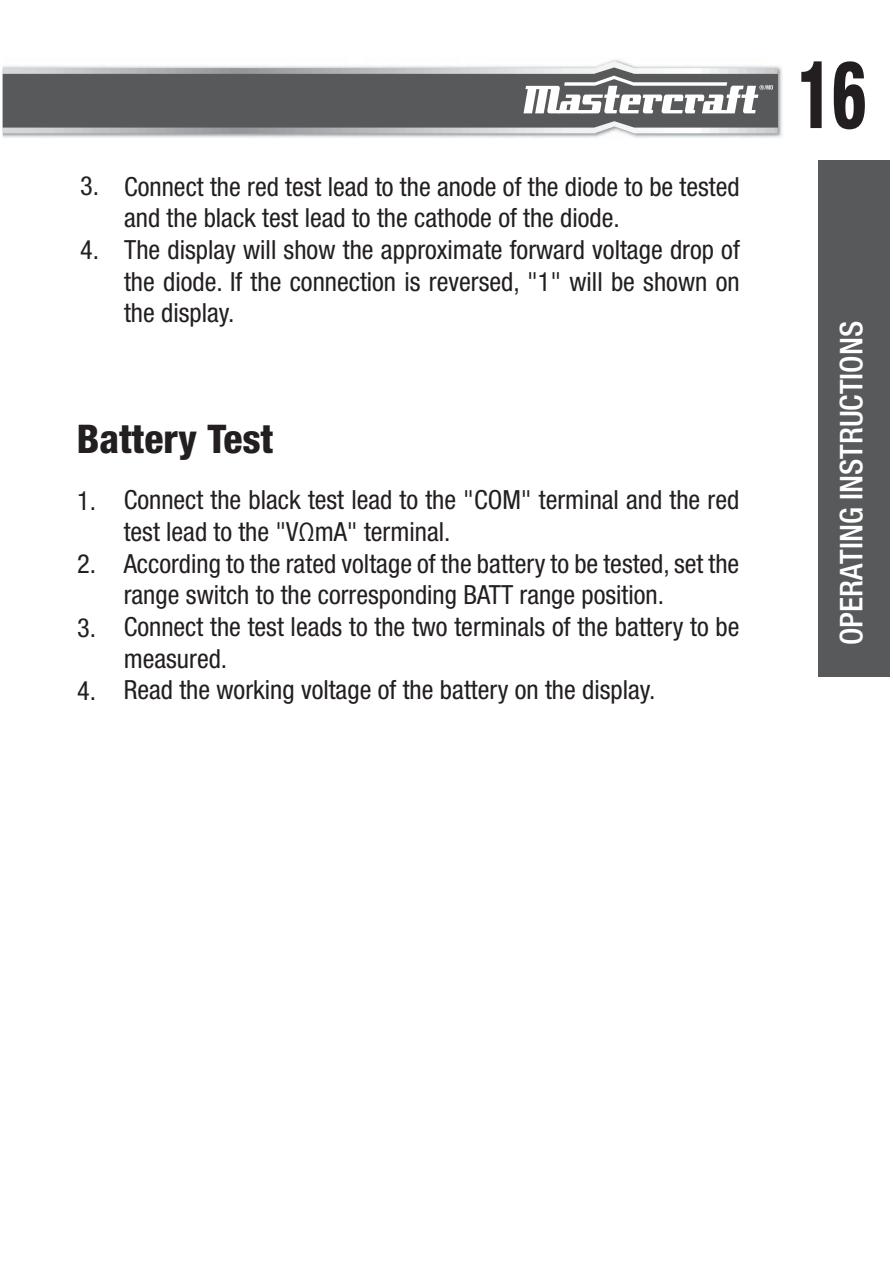
<style>
.page{position:relative;width:893px;height:1263px;background:#fff}
.page>*{position:absolute;margin:0;border:0;box-sizing:border-box;transform-origin:0 0}
.t1{font:800 condensed 94.2px "Helvetica Neue LT Std";color:#231f20;scale:.71 1}
.t2{font:800 condensed 39.6px "Helvetica Neue LT Std";color:#231f20}
.t3{font:500 condensed 31.35px "Helvetica Neue LT Std";color:#fff}
.t4{font:condensed 26.4px/31.7px "Helvetica Neue LT Std";color:#231f20}
</style>
<div class="page">
<div style="left:818px;top:160px;width:72px;height:517px;background:#58595b"></div>
<img style="left:3px;top:60px;width:780px;height:78px">
<svg style="left:3px;top:61px;width:775px;height:72px"></svg>
<svg style="left:3px;top:67px;width:775px;height:61px;background:#696a6c"></svg>
<svg style="left:523px;top:76px;width:250px;height:37px"></svg>
<p class="t4" style="left:80px;top:172px;width:20px">3.</p>
<p class="t4" style="left:80px;top:236px;width:20px">4.</p>
<p class="t4" style="left:124px;top:173px;width:617px">Connect the red test lead to the anode of the diode to be tested and the black test lead to the cathode of the diode.<br>The display will show the approximate forward voltage drop of the diode. If the connection is reversed, "1" will be shown on the display.</p>
<h2 class="t2" style="left:77px;top:423px;width:198px">Battery Test</h2>
<p class="t4" style="left:124px;top:486px;width:617px">Connect the black test lead to the "COM" terminal and the red test lead to the "VΩmA" terminal.<br>According to the rated voltage of the battery to be tested, set the range switch to the corresponding BATT range position.<br>Connect the test leads to the two terminals of the battery to be measured.<br>Read the working voltage of the battery on the display.</p>
<p class="t4" style="left:77px;top:487px;width:20px">1.</p>
<p class="t4" style="left:77px;top:551px;width:20px">2.</p>
<p class="t4" style="left:77px;top:614px;width:20px">3.</p>
<p class="t4" style="left:77px;top:677px;width:20px">4.</p>
<h1 class="t1" style="left:797px;top:57px;width:99px">16</h1>
<p class="t3" style="left:833px;top:645px;width:326px;rotate:-90deg">OPERATING INSTRUCTIONS</p>
</div>
